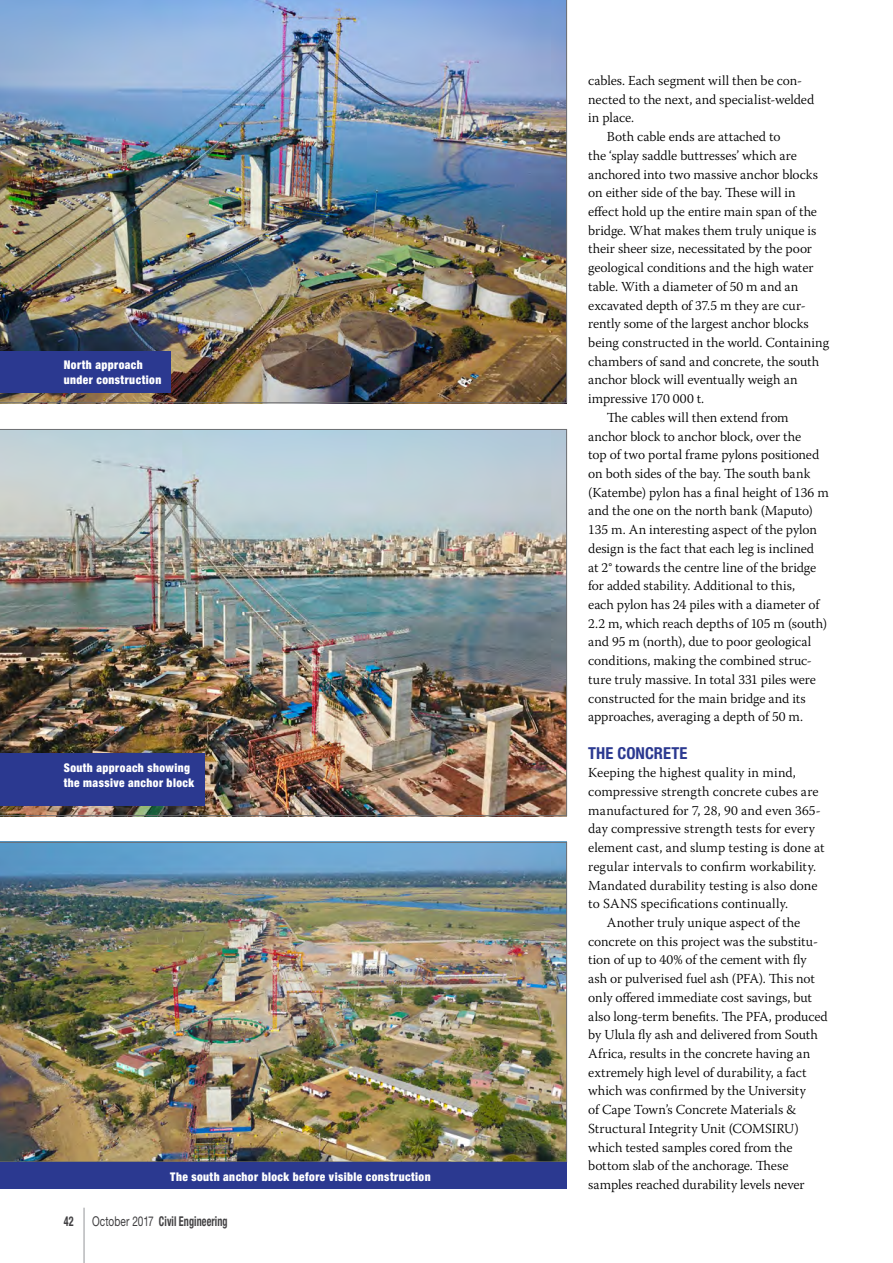
<style>
.page{position:relative;width:893px;height:1263px;background:#fff}
.page>*{position:absolute;margin:0;border:0;box-sizing:border-box;transform-origin:0 0}
.t1{font:700 condensed 16.5px "Helvetica Neue";letter-spacing:.005em;color:#2b3990}
.t2{font:300 13.65px "Warnock Pro";letter-spacing:-.005em;color:#000}
.t3{font:300 13.65px "Warnock Pro";letter-spacing:.015em;color:#000}
.t4{font:700 condensed 13.5px "Helvetica Neue";letter-spacing:.01em;color:#414042;scale:.75 1}
.t5{font:900 condensed 12px/15px "Helvetica Neue";letter-spacing:.04em;color:#fff;scale:.95 1}
.s1{font-weight:400;font-stretch:normal}
</style>
<div class="page">
<hr style="left:84px;top:1208px;width:1px;height:55px;background:#939598">
<img style="left:0;top:842px;width:567px;height:320px">
<div style="left:0;top:1162px;width:567px;height:27px;background:#2b3990"></div>
<img style="left:0;top:429px;width:567px;height:387px">
<div style="left:0;top:753px;width:204px;height:53px;background:#2b3990"></div>
<img style="left:0;top:0;width:567px;height:403px">
<div style="left:0;top:351px;width:170px;height:42px;background:#2b3990"></div>
<p class="t5" style="left:64px;top:357px;width:104px">North approach under construction</p>
<p class="t5" style="left:64px;top:759px;width:139px">South approach showing the massive anchor block</p>
<p class="t5" style="left:170px;top:1168px;width:276px">The south anchor block before visible construction</p>
<p class="t4" style="left:64px;top:1213px;width:15px">42</p>
<p class="t4" style="left:92px;top:1213px;width:182px"><span class="s1">October 2017</span> Civil Engineering</p>
<p class="t2" style="left:588px;top:72px;width:215px">cables. Each segment will then be con-</p>
<p class="t2" style="left:588px;top:91px;width:228px">nected to the next, and specialist-welded</p>
<p class="t2" style="left:588px;top:110px;width:47px">in place.</p>
<p class="t2" style="left:607px;top:128px;width:175px">Both cable ends are attached to</p>
<p class="t2" style="left:588px;top:147px;width:210px">the ‘splay saddle buttresses’ which are</p>
<p class="t2" style="left:588px;top:166px;width:231px">anchored into two massive anchor blocks</p>
<p class="t2" style="left:588px;top:185px;width:209px">on either side of the bay. These will in</p>
<p class="t2" style="left:588px;top:203px;width:230px">effect hold up the entire main span of the</p>
<p class="t2" style="left:588px;top:222px;width:230px">bridge. What makes them truly unique is</p>
<p class="t2" style="left:588px;top:241px;width:225px">their sheer size, necessitated by the poor</p>
<p class="t2" style="left:588px;top:259px;width:227px">geological conditions and the high water</p>
<p class="t2" style="left:588px;top:278px;width:212px">table. With a diameter of 50 m and an</p>
<p class="t2" style="left:588px;top:297px;width:219px">excavated depth of 37.5 m they are cur-</p>
<p class="t2" style="left:588px;top:316px;width:222px">rently some of the largest anchor blocks</p>
<p class="t2" style="left:588px;top:334px;width:242px">being constructed in the world. Containing</p>
<p class="t2" style="left:588px;top:353px;width:233px">chambers of sand and concrete, the south</p>
<p class="t2" style="left:588px;top:372px;width:211px">anchor block will eventually weigh an</p>
<p class="t2" style="left:588px;top:390px;width:118px">impressive 170 000 t.</p>
<p class="t2" style="left:607px;top:409px;width:183px">The cables will then extend from</p>
<p class="t2" style="left:588px;top:428px;width:215px">anchor block to anchor block, over the</p>
<p class="t2" style="left:588px;top:447px;width:233px">top of two portal frame pylons positioned</p>
<p class="t2" style="left:588px;top:465px;width:224px">on both sides of the bay. The south bank</p>
<p class="t2" style="left:588px;top:484px;width:242px">(Katembe) pylon has a final height of 136 m</p>
<p class="t2" style="left:588px;top:503px;width:226px">and the one on the north bank (Maputo)</p>
<p class="t2" style="left:588px;top:521px;width:230px">135 m. An interesting aspect of the pylon</p>
<p class="t2" style="left:588px;top:540px;width:227px">design is the fact that each leg is inclined</p>
<p class="t2" style="left:588px;top:559px;width:230px">at 2° towards the centre line of the bridge</p>
<p class="t2" style="left:588px;top:577px;width:208px">for added stability. Additional to this,</p>
<p class="t2" style="left:588px;top:596px;width:233px">each pylon has 24 piles with a diameter of</p>
<p class="t2" style="left:588px;top:615px;width:241px">2.2 m, which reach depths of 105 m (south)</p>
<p class="t2" style="left:588px;top:634px;width:225px">and 95 m (north), due to poor geological</p>
<p class="t2" style="left:588px;top:652px;width:225px">conditions, making the combined struc-</p>
<p class="t2" style="left:588px;top:671px;width:229px">ture truly massive. In total 331 piles were</p>
<p class="t2" style="left:588px;top:690px;width:219px">constructed for the main bridge and its</p>
<p class="t2" style="left:588px;top:708px;width:216px">approaches, averaging a depth of 50 m.</p>
<p class="t1" style="left:588px;top:743px;width:101px">THE CONCRETE</p>
<p class="t2" style="left:588px;top:765px;width:209px">Keeping the highest quality in mind,</p>
<p class="t2" style="left:588px;top:783px;width:232px">compressive strength concrete cubes are</p>
<p class="t3" style="left:588px;top:802px;width:234px">manufactured for 7, 28, 90 and even 365-</p>
<p class="t2" style="left:588px;top:821px;width:228px">day compressive strength tests for every</p>
<p class="t2" style="left:588px;top:839px;width:238px">element cast, and slump testing is done at</p>
<p class="t2" style="left:588px;top:858px;width:230px">regular intervals to confirm workability.</p>
<p class="t2" style="left:588px;top:877px;width:231px">Mandated durability testing is also done</p>
<p class="t2" style="left:588px;top:896px;width:201px">to SANS specifications continually.</p>
<p class="t2" style="left:607px;top:914px;width:195px">Another truly unique aspect of the</p>
<p class="t2" style="left:588px;top:933px;width:231px">concrete on this project was the substitu-</p>
<p class="t2" style="left:588px;top:952px;width:220px">tion of up to 40% of the cement with fly</p>
<p class="t2" style="left:588px;top:970px;width:228px">ash or pulverised fuel ash (PFA). This not</p>
<p class="t2" style="left:588px;top:989px;width:225px">only offered immediate cost savings, but</p>
<p class="t2" style="left:588px;top:1008px;width:241px">also long-term benefits. The PFA, produced</p>
<p class="t2" style="left:588px;top:1026px;width:231px">by Ulula fly ash and delivered from South</p>
<p class="t2" style="left:588px;top:1045px;width:224px">Africa, results in the concrete having an</p>
<p class="t2" style="left:588px;top:1064px;width:220px">extremely high level of durability, a fact</p>
<p class="t2" style="left:588px;top:1083px;width:219px">which was confirmed by the University</p>
<p class="t2" style="left:588px;top:1101px;width:210px">of Cape Town’s Concrete Materials &amp;</p>
<p class="t2" style="left:588px;top:1120px;width:212px">Structural Integrity Unit (COMSIRU)</p>
<p class="t2" style="left:588px;top:1139px;width:206px">which tested samples cored from the</p>
<p class="t2" style="left:588px;top:1157px;width:202px">bottom slab of the anchorage. These</p>
<p class="t2" style="left:588px;top:1176px;width:218px">samples reached durability levels never</p>
</div>
